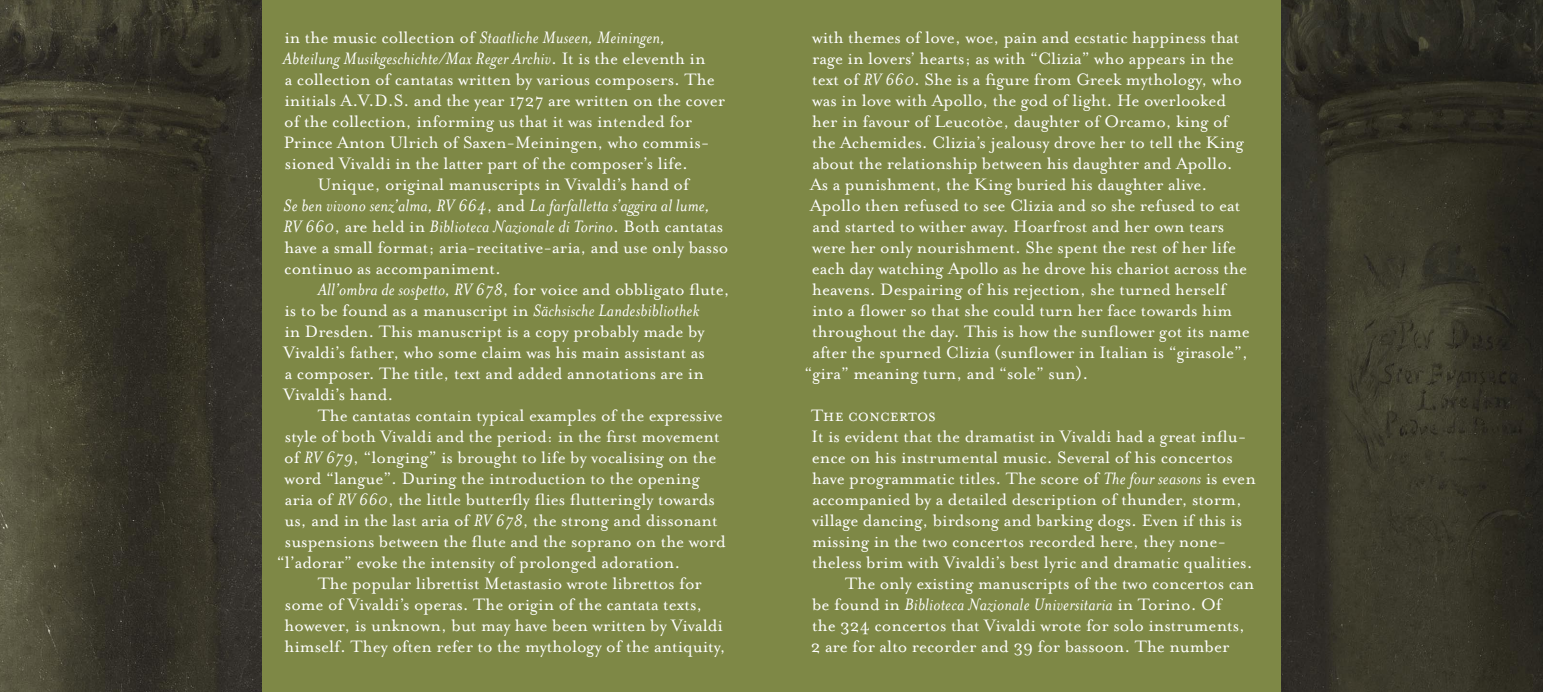
<style>
.page{position:relative;width:1543px;height:692px;background:#fff}
.page>*{position:absolute;margin:0;border:0;box-sizing:border-box;transform-origin:0 0}
.t1{font:19px/21px "Mrs Eaves Roman";color:#fff}
.t2{font:italic 19px/21px "Mrs Eaves";letter-spacing:.01em;color:#fff}
.t3{font:19px "Mrs Eaves Small Caps";color:#fff}
.s1{font-family:"Mrs Eaves Roman";font-style:normal}
.s2{font-family:"Mrs Eaves";font-style:italic}
</style>
<div class="page">
<div style="left:0;top:0;width:771px;height:692px;background:#7e8846"></div>
<div style="left:771px;top:0;width:771px;height:692px;background:#7e8846"></div>
<img style="left:1281px;top:0;width:261px;height:692px">
<img style="left:0;top:0;width:261px;height:692px">
<p class="t2" style="left:283px;top:27px;width:424px"><span class="s1">in the music collection of</span> Staatliche Museen, Meiningen,<br>Abteilung Musikgeschichte/Max Reger Archiv<span class="s1">. It is the eleventh in</span></p>
<p class="t1" style="left:285px;top:69px;width:431px">a collection of cantatas written by various composers. The</p>
<p class="t1" style="left:284px;top:90px;width:442px">initials A.V.D.S. and the year 1727 are written on the cover</p>
<p class="t1" style="left:284px;top:111px;width:409px">of the collection, informing us that it was intended for</p>
<p class="t1" style="left:284px;top:132px;width:427px">Prince Anton Ulrich of Saxen-Meiningen, who commis-</p>
<p class="t1" style="left:285px;top:153px;width:405px">sioned Vivaldi in the latter part of the composer’s life.</p>
<p class="t1" style="left:317px;top:174px;width:373px">Unique, original manuscripts in Vivaldi’s hand of</p>
<p class="t2" style="left:283px;top:195px;width:441px">Se ben vivono senz’alma, RV 664<span class="s1">, and</span> La farfalletta s’aggira al lume,<br>RV 660<span class="s1">, are held in</span> Biblioteca Nazionale di Torino<span class="s1">. Both cantatas</span></p>
<p class="t1" style="left:284px;top:237px;width:445px">have a small format; aria-recitative-aria, and use only basso continuo as accompaniment.</p>
<p class="t1" style="left:283px;top:279px;width:447px;text-indent:34px"><span class="s2">All’ombra de sospetto, RV 678</span>, for voice and obbligato flute, is to be found as a manuscript in <span class="s2">Sächsische Landesbibliothek<br></span>in Dresden. This manuscript is a copy probably made by Vivaldi’s father, who some claim was his main assistant as<br>a composer. The title, text and added annotations are in Vivaldi’s hand.</p>
<p class="t1" style="left:317px;top:405px;width:407px">The cantatas contain typical examples of the expressive</p>
<p class="t1" style="left:285px;top:426px;width:436px">style of both Vivaldi and the period: in the first movement</p>
<p class="t1" style="left:284px;top:447px;width:433px">of <span class="s2">RV 679</span>, “longing” is brought to life by vocalising on the</p>
<p class="t1" style="left:284px;top:468px;width:416px">word “langue”. During the introduction to the opening</p>
<p class="t1" style="left:285px;top:489px;width:431px">aria of <span class="s2">RV 660</span>, the little butterfly flies flutteringly towards</p>
<p class="t1" style="left:284px;top:510px;width:434px">us, and in the last aria of <span class="s2">RV 678</span>, the strong and dissonant</p>
<p class="t1" style="left:285px;top:531px;width:442px">suspensions between the flute and the soprano on the word</p>
<p class="t1" style="left:277px;top:552px;width:405px">“l’adorar” evoke the intensity of prolonged adoration.</p>
<p class="t1" style="left:317px;top:573px;width:386px">The popular librettist Metastasio wrote librettos for</p>
<p class="t1" style="left:285px;top:594px;width:419px">some of Vivaldi’s operas. The origin of the cantata texts,</p>
<p class="t1" style="left:284px;top:615px;width:440px">however, is unknown, but may have been written by Vivaldi</p>
<p class="t1" style="left:284px;top:636px;width:442px">himself. They often refer to the mythology of the antiquity,</p>
<p class="t1" style="left:812px;top:27px;width:429px">with themes of love, woe, pain and ecstatic happiness that</p>
<p class="t1" style="left:812px;top:48px;width:423px">rage in lovers’ hearts; as with “Clizia” who appears in the</p>
<p class="t1" style="left:812px;top:69px;width:431px">text of <span class="s2">RV 660</span>. She is a figure from Greek mythology, who</p>
<p class="t1" style="left:812px;top:90px;width:415px">was in love with Apollo, the god of light. He overlooked</p>
<p class="t1" style="left:812px;top:111px;width:418px">her in favour of Leucotòe, daughter of Orcamo, king of</p>
<p class="t1" style="left:812px;top:132px;width:433px">the Achemides. Clizia’s jealousy drove her to tell the King</p>
<p class="t1" style="left:812px;top:153px;width:422px">about the relationship between his daughter and Apollo.</p>
<p class="t1" style="left:810px;top:174px;width:399px">As a punishment, the King buried his daughter alive.</p>
<p class="t1" style="left:810px;top:195px;width:432px">Apollo then refused to see Clizia and so she refused to eat</p>
<p class="t1" style="left:812px;top:216px;width:413px">and started to wither away. Hoarfrost and her own tears</p>
<p class="t1" style="left:812px;top:237px;width:425px">were her only nourishment. She spent the rest of her life</p>
<p class="t1" style="left:811px;top:258px;width:437px">each day watching Apollo as he drove his chariot across the</p>
<p class="t1" style="left:812px;top:279px;width:415px">heavens. Despairing of his rejection, she turned herself</p>
<p class="t1" style="left:812px;top:300px;width:421px">into a flower so that she could turn her face towards him</p>
<p class="t1" style="left:812px;top:321px;width:439px">throughout the day. This is how the sunflower got its name</p>
<p class="t1" style="left:812px;top:342px;width:437px">after the spurned Clizia (sunflower in Italian is “girasole”,</p>
<p class="t1" style="left:804px;top:363px;width:285px">“gira” meaning turn, and “sole” sun).</p>
<p class="t3" style="left:811px;top:405px;width:126px">The concertos</p>
<p class="t1" style="left:811px;top:426px;width:436px">It is evident that the dramatist in Vivaldi had a great influ-</p>
<p class="t1" style="left:811px;top:447px;width:422px">ence on his instrumental music. Several of his concertos</p>
<p class="t1" style="left:812px;top:468px;width:445px">have programmatic titles. The score of <span class="s2">The four seasons</span> is even</p>
<p class="t1" style="left:812px;top:489px;width:431px">accompanied by a detailed description of thunder, storm,</p>
<p class="t1" style="left:812px;top:510px;width:432px">village dancing, birdsong and barking dogs. Even if this is</p>
<p class="t1" style="left:812px;top:531px;width:415px">missing in the two concertos recorded here, they none-</p>
<p class="t1" style="left:812px;top:552px;width:442px">theless brim with Vivaldi’s best lyric and dramatic qualities.</p>
<p class="t1" style="left:845px;top:573px;width:410px">The only existing manuscripts of the two concertos can</p>
<p class="t2" style="left:812px;top:594px;width:411px"><span class="s1">be found in</span> Biblioteca Nazionale Universitaria <span class="s1">in Torino. Of</span></p>
<p class="t1" style="left:810px;top:615px;width:436px">the 324 concertos that Vivaldi wrote for solo instruments,<br>2 are for alto recorder and 39 for bassoon. The number</p>
</div>
